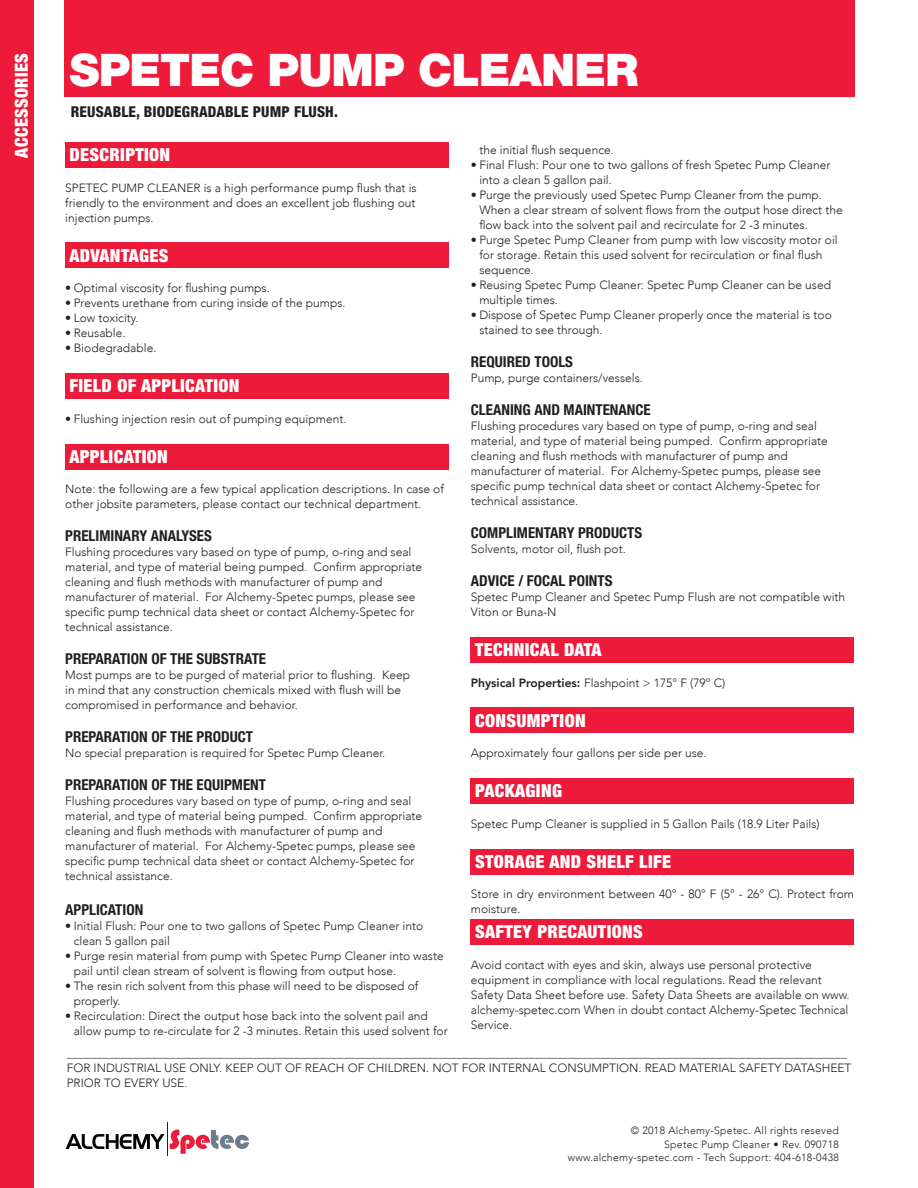
<style>
.page{position:relative;width:918px;height:1188px;background:#fff}
.page>*{position:absolute;margin:0;border:0;box-sizing:border-box;transform-origin:0 0}
.t1{font:900 45px "Helvetica Neue LT Std";letter-spacing:-.02em;color:#fff}
.t2{font:900 condensed 18px "Helvetica Neue LT Std";letter-spacing:.02em;color:#fff}
.BODY_TEXT{font:700 condensed 15px "Helvetica Neue LT Std";color:#231f20}
.t3{font:800 condensed 15px "Helvetica Neue LT Std";letter-spacing:.01em;color:#231f20}
.BODY_TEXT-2{font:300 12px/15px "Avenir";color:#231f20}
.t4{font:300 10.5px "Avenir";letter-spacing:.025em;color:#231f20}
.s1{font-weight:800}
</style>
<div class="page">
<svg style="left:65px;top:1130px;width:184px;height:24px"></svg>
<hr style="left:167px;top:1123px;width:1px;height:33px;background:#231f20">
<div style="left:0;top:0;width:34px;height:1188px;background:#ed1a3a"></div>
<div style="left:65px;top:142px;width:383px;height:26px;background:#ed1a3a"></div>
<div style="left:65px;top:243px;width:383px;height:25px;background:#ed1a3a"></div>
<div style="left:65px;top:373px;width:383px;height:26px;background:#ed1a3a"></div>
<div style="left:65px;top:444px;width:383px;height:25px;background:#ed1a3a"></div>
<div style="left:471px;top:637px;width:383px;height:26px;background:#ed1a3a"></div>
<div style="left:471px;top:708px;width:383px;height:25px;background:#ed1a3a"></div>
<div style="left:471px;top:778px;width:383px;height:26px;background:#ed1a3a"></div>
<div style="left:471px;top:849px;width:383px;height:25px;background:#ed1a3a"></div>
<div style="left:471px;top:919px;width:383px;height:26px;background:#ed1a3a"></div>
<div style="left:64px;top:0;width:790px;height:96px;background:#ed1a3a"></div>
<p class="t2" style="left:10px;top:158px;width:106px;rotate:-90deg">ACCESSORIES</p>
<p class="t1" style="left:70px;top:43px;width:570px">SPETEC PUMP CLEANER</p>
<p class="t3" style="left:71px;top:103px;width:269px">REUSABLE, BIODEGRADABLE PUMP FLUSH.</p>
<p class="t2" style="left:70px;top:144px;width:102px">DESCRIPTION</p>
<p class="BODY_TEXT-2" style="left:65px;top:180px;width:353px;text-align:justify">SPETEC PUMP CLEANER is a high performance pump flush that is friendly to the environment and does an excellent job flushing out injection pumps.</p>
<p class="t2" style="left:70px;top:244px;width:100px">ADVANTAGES</p>
<p class="BODY_TEXT-2" style="left:65px;top:281px;width:206px">• Optimal viscosity for flushing pumps.</p>
<p class="BODY_TEXT-2" style="left:65px;top:296px;width:282px">• Prevents urethane from curing inside of the pumps.</p>
<p class="BODY_TEXT-2" style="left:65px;top:311px;width:75px">• Low toxicity.</p>
<p class="BODY_TEXT-2" style="left:65px;top:326px;width:62px">• Reusable.</p>
<p class="BODY_TEXT-2" style="left:65px;top:341px;width:93px">• Biodegradable.</p>
<p class="t2" style="left:70px;top:375px;width:171px">FIELD OF APPLICATION</p>
<p class="BODY_TEXT-2" style="left:65px;top:411px;width:283px">• Flushing injection resin out of pumping equipment.</p>
<p class="t2" style="left:70px;top:445px;width:100px">APPLICATION</p>
<p class="BODY_TEXT-2" style="left:65px;top:482px;width:380px">Note: the following are a few typical application descriptions. In case of other jobsite parameters, please contact our technical department.</p>
<p class="BODY_TEXT" style="left:65px;top:527px;width:148px">PRELIMINARY ANALYSES</p>
<p class="BODY_TEXT-2" style="left:65px;top:545px;width:359px">Flushing procedures vary based on type of pump, o-ring and seal material, and type of material being pumped. Confirm appropriate cleaning and flush methods with manufacturer of pump and manufacturer of material. For Alchemy-Spetec pumps, please see specific pump technical data sheet or contact Alchemy-Spetec for technical assistance.</p>
<p class="BODY_TEXT" style="left:65px;top:650px;width:202px">PREPARATION OF THE SUBSTRATE</p>
<p class="BODY_TEXT-2" style="left:65px;top:668px;width:346px">Most pumps are to be purged of material prior to flushing. Keep in mind that any construction chemicals mixed with flush will be compromised in performance and behavior.</p>
<p class="BODY_TEXT" style="left:65px;top:728px;width:189px">PREPARATION OF THE PRODUCT</p>
<p class="BODY_TEXT-2" style="left:65px;top:746px;width:322px">No special preparation is required for Spetec Pump Cleaner.</p>
<p class="BODY_TEXT" style="left:65px;top:776px;width:202px">PREPARATION OF THE EQUIPMENT</p>
<p class="BODY_TEXT-2" style="left:65px;top:794px;width:359px">Flushing procedures vary based on type of pump, o-ring and seal material, and type of material being pumped. Confirm appropriate cleaning and flush methods with manufacturer of pump and manufacturer of material. For Alchemy-Spetec pumps, please see specific pump technical data sheet or contact Alchemy-Spetec for technical assistance.</p>
<p class="BODY_TEXT" style="left:65px;top:900px;width:80px">APPLICATION</p>
<p class="BODY_TEXT-2" style="left:74px;top:918px;width:351px;text-indent:-9px">• Initial Flush: Pour one to two gallons of Spetec Pump Cleaner into clean 5 gallon pail</p>
<p class="BODY_TEXT-2" style="left:74px;top:948px;width:371px;text-indent:-9px">• Purge resin material from pump with Spetec Pump Cleaner into waste pail until clean stream of solvent is flowing from output hose.</p>
<p class="BODY_TEXT-2" style="left:74px;top:978px;width:346px;text-indent:-9px">• The resin rich solvent from this phase will need to be disposed of properly.</p>
<p class="BODY_TEXT-2" style="left:74px;top:1008px;width:376px;text-indent:-9px">• Recirculation: Direct the output hose back into the solvent pail and allow pump to re-circulate for 2 -3 minutes. Retain this used solvent for</p>
<p class="BODY_TEXT-2" style="left:479px;top:143px;width:136px">the initial flush sequence.</p>
<p class="BODY_TEXT-2" style="left:479px;top:158px;width:353px;text-indent:-9px">• Final Flush: Pour one to two gallons of fresh Spetec Pump Cleaner into a clean 5 gallon pail.</p>
<p class="BODY_TEXT-2" style="left:479px;top:188px;width:365px;text-indent:-9px">• Purge the previously used Spetec Pump Cleaner from the pump.<br>When a clear stream of solvent flows from the output hose direct the flow back into the solvent pail and recirculate for 2 -3 minutes.</p>
<p class="BODY_TEXT-2" style="left:479px;top:233px;width:360px;text-indent:-9px">• Purge Spetec Pump Cleaner from pump with low viscosity motor oil for storage. Retain this used solvent for recirculation or final flush sequence.</p>
<p class="BODY_TEXT-2" style="left:479px;top:278px;width:353px;text-indent:-9px">• Reusing Spetec Pump Cleaner: Spetec Pump Cleaner can be used multiple times.</p>
<p class="BODY_TEXT-2" style="left:479px;top:308px;width:354px;text-indent:-9px">• Dispose of Spetec Pump Cleaner properly once the material is too stained to see through.</p>
<p class="BODY_TEXT" style="left:471px;top:353px;width:104px">REQUIRED TOOLS</p>
<p class="BODY_TEXT-2" style="left:471px;top:371px;width:174px">Pump, purge containers/vessels.</p>
<p class="BODY_TEXT" style="left:471px;top:401px;width:181px">CLEANING AND MAINTENANCE</p>
<p class="BODY_TEXT-2" style="left:471px;top:419px;width:359px">Flushing procedures vary based on type of pump, o-ring and seal material, and type of material being pumped. Confirm appropriate cleaning and flush methods with manufacturer of pump and manufacturer of material. For Alchemy-Spetec pumps, please see specific pump technical data sheet or contact Alchemy-Spetec for technical assistance.</p>
<p class="BODY_TEXT" style="left:471px;top:524px;width:173px">COMPLIMENTARY PRODUCTS</p>
<p class="BODY_TEXT-2" style="left:471px;top:542px;width:157px">Solvents, motor oil, flush pot.</p>
<p class="BODY_TEXT" style="left:471px;top:572px;width:143px">ADVICE / FOCAL POINTS</p>
<p class="BODY_TEXT-2" style="left:471px;top:590px;width:376px">Spetec Pump Cleaner and Spetec Pump Flush are not compatible with<br>Viton or Buna-N</p>
<p class="t2" style="left:475px;top:639px;width:128px">TECHNICAL DATA</p>
<p class="BODY_TEXT-2" style="left:471px;top:675px;width:256px"><span class="s1">Physical Properties:</span> Flashpoint &gt; 175° F (79° C)</p>
<p class="t2" style="left:475px;top:709px;width:112px">CONSUMPTION</p>
<p class="BODY_TEXT-2" style="left:471px;top:746px;width:237px">Approximately four gallons per side per use.</p>
<p class="t2" style="left:475px;top:780px;width:88px">PACKAGING</p>
<p class="BODY_TEXT-2" style="left:471px;top:816px;width:350px">Spetec Pump Cleaner is supplied in 5 Gallon Pails (18.9 Liter Pails)</p>
<p class="t2" style="left:475px;top:850px;width:197px">STORAGE AND SHELF LIFE</p>
<p class="BODY_TEXT-2" style="left:471px;top:887px;width:385px">Store in dry environment between 40° - 80° F (5° - 26° C). Protect from moisture.</p>
<p class="t2" style="left:475px;top:921px;width:169px">SAFTEY PRECAUTIONS</p>
<p class="BODY_TEXT-2" style="left:471px;top:957px;width:343px">Avoid contact with eyes and skin, always use personal protective</p>
<p class="BODY_TEXT-2" style="left:471px;top:972px;width:380px">equipment in compliance with local regulations. Read the relevant Safety Data Sheet before use. Safety Data Sheets are available on www. alchemy-spetec.com When in doubt contact Alchemy-Spetec Technical Service.</p>
<p class="BODY_TEXT-2" style="left:67px;top:1045px;width:782px">__________________________________________________________________________________________________________________________________</p>
<p class="BODY_TEXT-2" style="left:67px;top:1060px;width:786px">FOR INDUSTRIAL USE ONLY. KEEP OUT OF REACH OF CHILDREN. NOT FOR INTERNAL CONSUMPTION. READ MATERIAL SAFETY DATASHEET<br>PRIOR TO EVERY USE.</p>
<p class="t4" style="left:631px;top:1125px;width:209px">© 2018 Alchemy-Spetec. All rights reseved</p>
<p class="t4" style="left:664px;top:1138px;width:176px">Spetec Pump Cleaner • Rev. 090718</p>
<p class="t4" style="left:568px;top:1152px;width:273px">www.alchemy-spetec.com - Tech Support: 404-618-0438</p>
</div>
